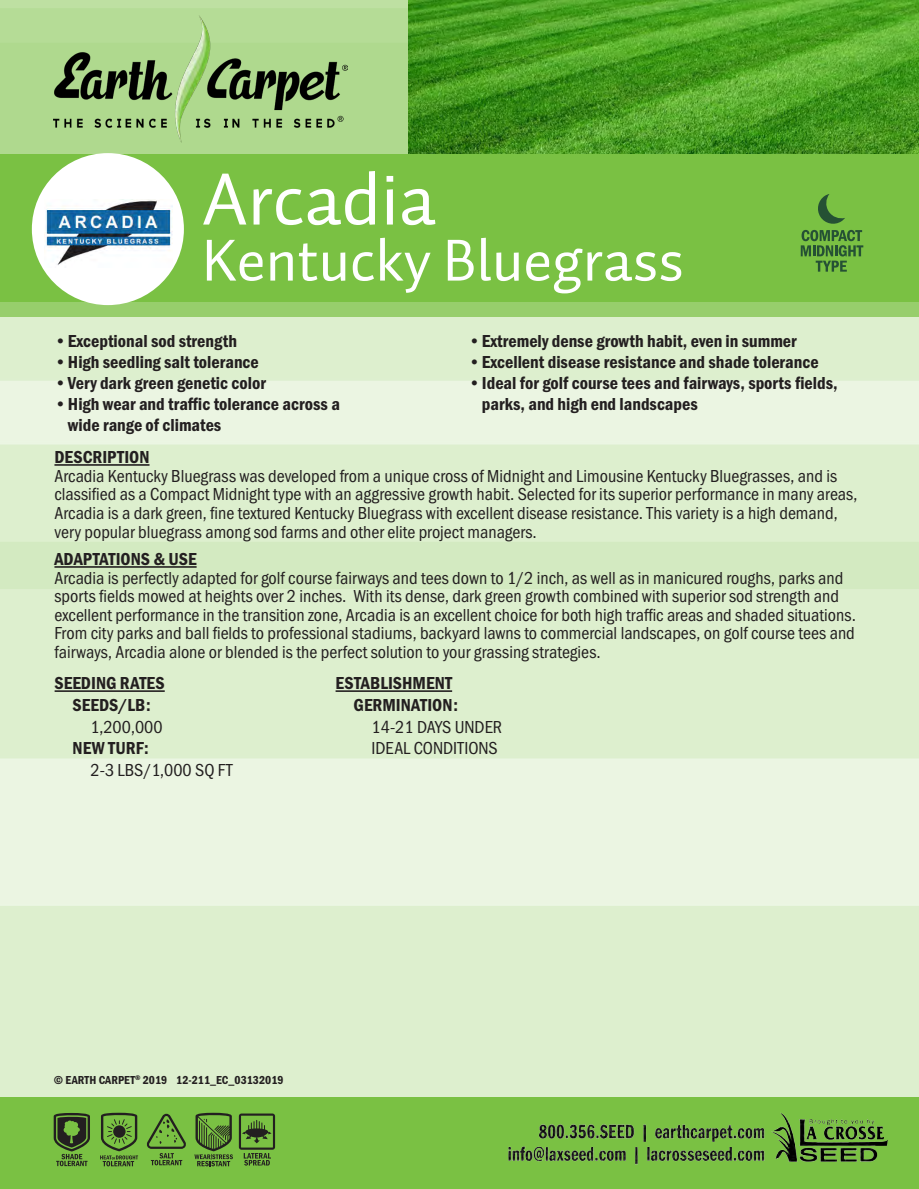
<style>
.page{position:relative;width:919px;height:1189px;background:#fff}
.page>*{position:absolute;margin:0;border:0;box-sizing:border-box;transform-origin:0 0}
.bullet_text{font:75px "Auto 3";color:#fff}
.bullet_text-2{font:60px "Auto 3";color:#fff}
.t1{font:18px/18.6px "Franklin Gothic URW Con Boo";color:#231f20}
.t2{font:18px/21px "Franklin Gothic URW Con Dem";color:#231f20}
.t3{font:12px "Franklin Gothic URW Con Dem";color:#231f20}
</style>
<div class="page">
<div style="left:0;top:1097px;width:918px;height:92px;background:#7ac143"></div>
<svg style="left:0;top:0;width:408px;height:155px;background:#b1da91"></svg>
<img style="left:408px;top:0;width:510px;height:155px">
<div style="left:0;top:155px;width:918px;height:162px;background:#97ce6c"></div>
<div style="left:0;top:155px;width:918px;height:147px;background:#7ac143"></div>
<img style="left:53px;top:15px;width:294px;height:127px">
<img style="left:508px;top:1112px;width:380px;height:53px">
<hr style="left:55px;top:690px;width:110px;height:2px;background:#231f20">
<hr style="left:335px;top:690px;width:117px;height:2px;background:#231f20">
<hr style="left:54px;top:464px;width:95px;height:2px;background:#231f20">
<hr style="left:54px;top:566px;width:143px;height:2px;background:#231f20">
<div style="left:32px;top:153px;width:152px;height:152px;background:#fff;border-radius:50%"></div>
<img style="left:45px;top:200px;width:127px;height:65px">
<svg style="left:800px;top:194px;width:63px;height:78px"></svg>
<svg style="left:54px;top:1113px;width:36px;height:53px"></svg>
<svg style="left:100px;top:1113px;width:38px;height:53px"></svg>
<div style="left:113px;top:1125px;width:12px;height:13px;background:#231f20;border-radius:50%"></div>
<svg style="left:147px;top:1114px;width:39px;height:51px"></svg>
<svg style="left:194px;top:1113px;width:39px;height:53px"></svg>
<svg style="left:239px;top:1113px;width:36px;height:52px"></svg>
<p class="bullet_text" style="left:202px;top:153px;width:235px">Arcadia</p>
<p class="bullet_text-2" style="left:202px;top:223px;width:483px">Kentucky Bluegrass</p>
<p class="t2" style="left:54px;top:329px;width:184px">•Exceptional sod strength</p>
<p class="t2" style="left:54px;top:350px;width:206px">•High seedling salt tolerance</p>
<p class="t2" style="left:54px;top:371px;width:213px">•Very dark green genetic color</p>
<p class="t2" style="left:68px;top:392px;width:273px;text-indent:-14px">•High wear and traffic tolerance across a wide range of climates</p>
<p class="t2" style="left:468px;top:329px;width:330px">•Extremely dense growth habit, even in summer</p>
<p class="t2" style="left:468px;top:350px;width:352px">•Excellent disease resistance and shade tolerance</p>
<p class="t2" style="left:482px;top:371px;width:357px;text-indent:-14px">•Ideal for golf course tees and fairways, sports fields, parks, and high end landscapes</p>
<p class="t2" style="left:54px;top:446px;width:97px">DESCRIPTION</p>
<p class="t1" style="left:54px;top:466px;width:804px">Arcadia Kentucky Bluegrass was developed from a unique cross of Midnight and Limousine Kentucky Bluegrasses, and is classified as a Compact Midnight type with an aggressive growth habit. Selected for its superior performance in many areas, Arcadia is a dark green, fine textured Kentucky Bluegrass with excellent disease resistance. This variety is a high demand, very popular bluegrass among sod farms and other elite project managers.</p>
<p class="t2" style="left:54px;top:548px;width:144px">ADAPTATIONS &amp; USE</p>
<p class="t1" style="left:54px;top:568px;width:803px">Arcadia is perfectly adapted for golf course fairways and tees down to 1/2 inch, as well as in manicured roughs, parks and sports fields mowed at heights over 2 inches. With its dense, dark green growth combined with superior sod strength and excellent performance in the transition zone, Arcadia is an excellent choice for both high traffic areas and shaded situations.<br>From city parks and ball fields to professional stadiums, backyard lawns to commercial landscapes, on golf course tees and fairways, Arcadia alone or blended is the perfect solution to your grassing strategies.</p>
<p class="t2" style="left:55px;top:672px;width:112px">SEEDING RATES</p>
<p class="t2" style="left:73px;top:694px;width:80px">SEEDS/LB:</p>
<p class="t1" style="left:91px;top:717px;width:74px">1,200,000</p>
<p class="t2" style="left:73px;top:737px;width:78px">NEW TURF:</p>
<p class="t1" style="left:91px;top:760px;width:144px">2-3 LBS/1,000 SQ FT</p>
<p class="t2" style="left:335px;top:672px;width:118px">ESTABLISHMENT</p>
<p class="t2" style="left:353px;top:694px;width:106px">GERMINATION:</p>
<p class="t1" style="left:371px;top:715px;width:132px;line-height:21.6px">14-21 DAYS UNDER<br>IDEAL CONDITIONS</p>
<p class="t3" style="left:54px;top:1072px;width:231px">© EARTH CARPET<sup>®</sup> 2019 12-211_EC_03132019</p>
</div>
